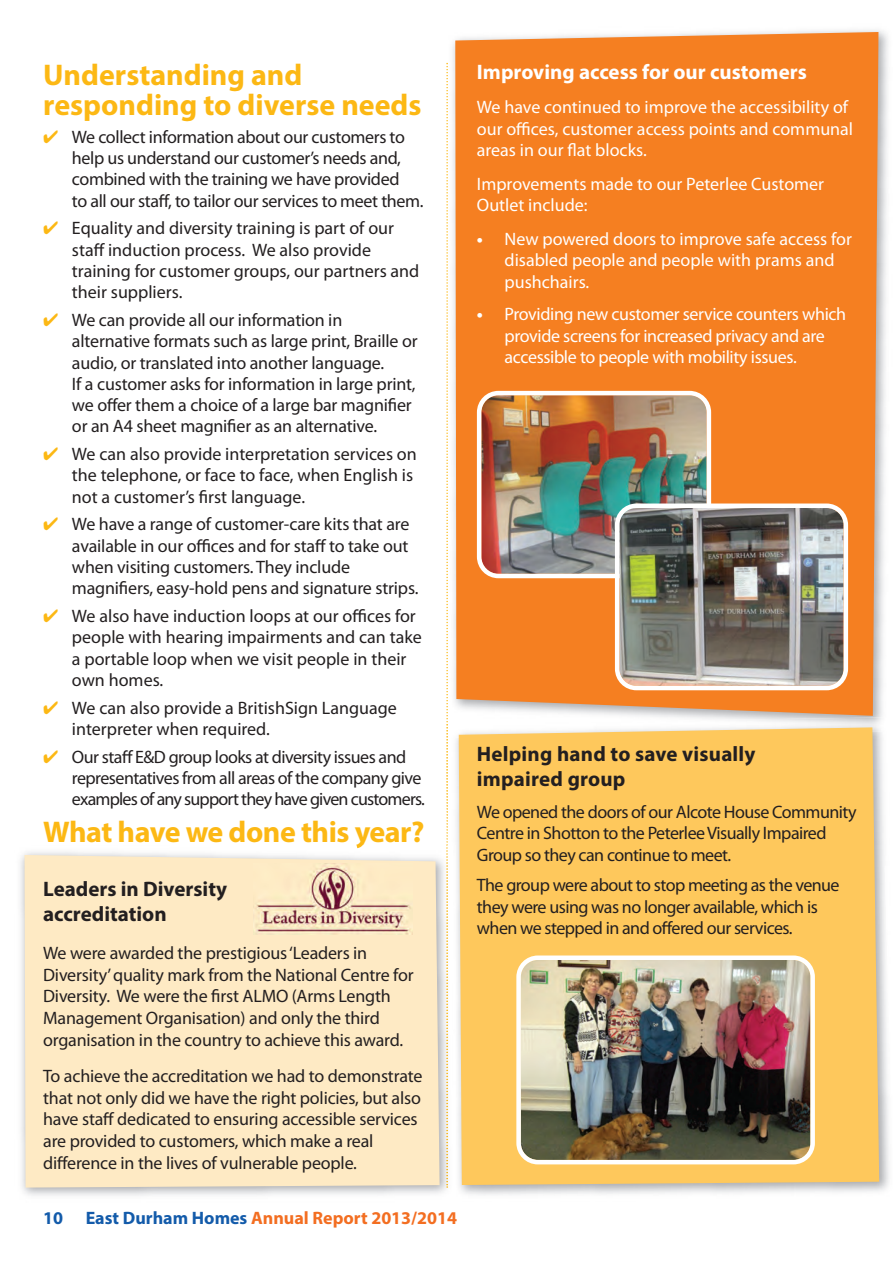
<style>
.page{position:relative;width:893px;height:1263px;background:#fff}
.page>*{position:absolute;margin:0;border:0;box-sizing:border-box;transform-origin:0 0}
.t1{font:30px/29.7px "Myriad Pro Bold OV WFKJYB";color:#fcb814}
.t2{font:21px/25.2px "Myriad Pro Bold OV WFKJYB";letter-spacing:.005em;color:#231f20}
.t3{font:21px "Myriad Pro Bold OV WFKJYB";color:#fff}
.t4{font:18px/21.3px "Myriad Pro";letter-spacing:-.01em;color:#231f20}
.t5{font:18px/21.6px "Myriad Pro";letter-spacing:-.03em;color:#231f20}
.t6{font:18px/21.6px "Myriad Pro";color:#fff}
.t7{font:18px/21.6px "Myriad Pro";letter-spacing:-.02em;color:#fff}
.t8{font:18px "Myriad Pro Bold OV WFKJYB";color:#f36e21}
.t9{font:18px "Myriad Pro Bold OV WFKJYB";color:#135baa}
.s1{color:#fcb814}
.s2{color:#135baa}
.s3{font-family:"Myriad Pro Bold OV WFKJYB"}
</style>
<div class="page">
<svg style="left:447px;top:32px;width:441px;height:685px;background:#f38935"></svg>
<img style="left:20px;top:848px;width:426px;height:348px">
<img style="left:356px;top:845px;width:7px;height:3px">
<div style="left:25px;top:855px;width:415px;height:332px;background:#feeac4"></div>
<img style="left:254px;top:864px;width:159px;height:70px">
<img style="left:885px;top:960px;width:4px;height:229px">
<svg style="left:446px;top:63px;width:2px;height:1125px"></svg>
<div style="left:455px;top:727px;width:424px;height:460px;background:#fec85c"></div>
<img style="left:516px;top:955px;width:299px;height:209px">
<img style="left:477px;top:391px;width:371px;height:299px">
<h1 class="t1" style="left:43px;top:60px;width:380px">Understanding and responding to diverse needs</h1>
<p class="t4" style="left:72px;top:126px;width:353px;text-indent:-29px"><span class="s1">✔</span> We collect information about our customers to help us understand our customer’s needs and, combined with the training we have provided<br>to all our staff, to tailor our services to meet them.</p>
<p class="t4" style="left:72px;top:217px;width:349px;text-indent:-29px"><span class="s1">✔</span> Equality and diversity training is part of our staff induction process. We also provide training for customer groups, our partners and their suppliers.</p>
<p class="t4" style="left:72px;top:309px;width:347px;text-indent:-29px"><span class="s1">✔</span> We can provide all our information in alternative formats such as large print, Braille or audio, or translated into another language.<br>If a customer asks for information in large print, we offer them a choice of a large bar magnifier or an A4 sheet magnifier as an alternative.</p>
<p class="t4" style="left:72px;top:443px;width:346px;text-indent:-29px"><span class="s1">✔</span> We can also provide interpretation services on the telephone, or face to face, when English is not a customer’s first language.</p>
<p class="t4" style="left:72px;top:513px;width:348px;text-indent:-29px"><span class="s1">✔</span> We have a range of customer-care kits that are available in our offices and for staff to take out when visiting customers. They include magnifiers, easy-hold pens and signature strips.</p>
<p class="t4" style="left:72px;top:605px;width:351px;text-indent:-29px"><span class="s1">✔</span> We also have induction loops at our offices for people with hearing impairments and can take a portable loop when we visit people in their own homes.</p>
<p class="t4" style="left:72px;top:697px;width:326px;text-indent:-29px"><span class="s1">✔</span> We can also provide a BritishSign Language interpreter when required.</p>
<p class="t5" style="left:72px;top:745px;width:354px;text-indent:-29px"><span class="s1">✔</span> Our staff E&amp;D group looks at diversity issues and representatives from all areas of the company give examples of any support they have given customers.</p>
<h1 class="t1" style="left:43px;top:816px;width:383px">What have we done this year?</h1>
<p class="t2" style="left:43px;top:876px;width:185px">Leaders in Diversity accreditation</p>
<p class="t4" style="left:43px;top:942px;width:372px">We were awarded the prestigious ‘Leaders in Diversity’quality mark from the National Centre for Diversity. We were the first ALMO (Arms Length Management Organisation) and only the third organisation in the country to achieve this award.</p>
<p class="t4" style="left:43px;top:1065px;width:381px">To achieve the accreditation we had to demonstrate that not only did we have the right policies, but also have staff dedicated to ensuring accessible services are provided to customers, which make a real difference in the lives of vulnerable people.</p>
<p class="t9" style="left:43px;top:1207px;width:21px">10</p>
<p class="t8" style="left:86px;top:1207px;width:373px"><span class="s2">East Durham Homes</span> Annual Report 2013/2014</p>
<p class="t3" style="left:477px;top:59px;width:331px">Improving access for our customers</p>
<p class="t6" style="left:477px;top:96px;width:378px">We have continued to improve the accessibility of our offices, customer access points and communal areas in our flat blocks.</p>
<p class="t6" style="left:477px;top:173px;width:349px">Improvements made to our Peterlee Customer<br>Outlet include:</p>
<p class="t6" style="left:505px;top:228px;width:349px;text-indent:-28px"><span class="s3">•</span> New powered doors to improve safe access for disabled people and people with prams and pushchairs.</p>
<p class="t7" style="left:505px;top:303px;width:343px;text-indent:-28px"><span class="s3">•</span> Providing new customer service counters which provide screens for increased privacy and are accessible to people with mobility issues.</p>
<p class="t2" style="left:477px;top:741px;width:280px">Helping hand to save visually impaired group</p>
<p class="t5" style="left:477px;top:801px;width:381px">We opened the doors of our Alcote House Community<br>Centre in Shotton to the PeterleeVisually Impaired<br>Group so they can continue to meet.</p>
<p class="t5" style="left:477px;top:874px;width:364px">The group were about to stop meeting as the venue they were using was no longer available, which is when we stepped in and offered our services.</p>
</div>
